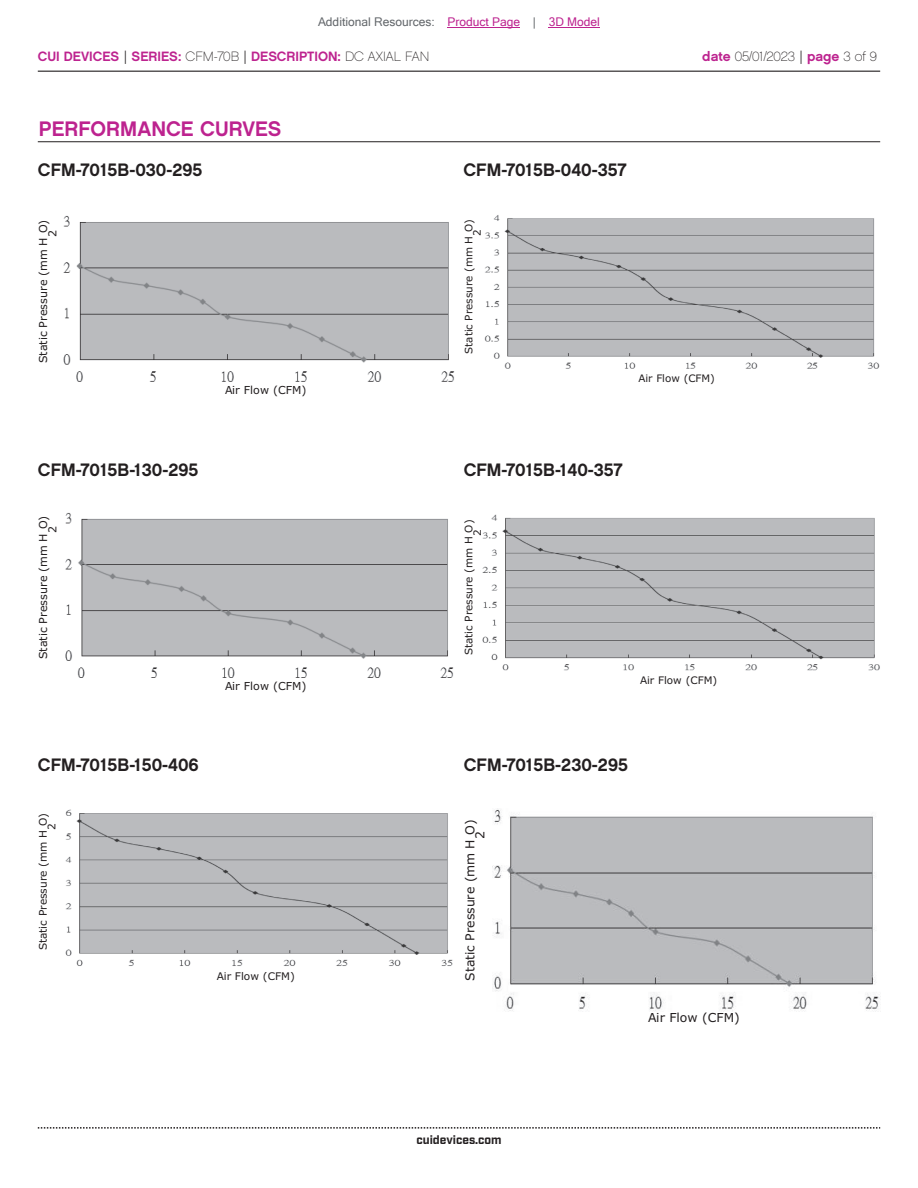
<style>
.page{position:relative;width:918px;height:1188px;background:#fff}
.page>*{position:absolute;margin:0;border:0;box-sizing:border-box;transform-origin:0 0}
.t1{font:21px "Chalet New York Nineteen Sixty";color:#bd238f}
.t2{font:18px "Chalet New York Nineteen Sixty";color:#231f20}
.t3{font:13.5px "Chalet New York Nineteen Sixty";color:#bd238f}
.t4{font:13.5px "Chalet Paris Nineteen Sixty";letter-spacing:-.015em;color:#231f20}
.t5{font:12.45px/10.2px "Verdana";color:#231f20}
.t6{font:12px "Microsoft Sans Serif";color:#63676b}
.t7{font:700 12px "Industry";color:#231f20}
.t8{font:10.95px/9.1px "Verdana";color:#231f20}
.t9{font:10.5px/8.7px "Verdana";color:#231f20}
.t10{font:10.35px/8.6px "Verdana";color:#231f20}
.s1{color:#bd238f}
.s2{font-family:"Industry";color:#231f20}
.s3{font-family:"Chalet Paris Nineteen Sixty";color:#231f20}
.s4{font-family:"Chalet New York Nineteen Sixty";color:#bd238f}
.s5{font-family:"Industry"}
</style>
<div class="page">
<hr style="left:38px;top:71px;width:842px;height:1px;background:#231f20">
<svg style="left:38px;top:1127px;width:842px;height:2px"></svg>
<hr style="left:38px;top:141px;width:842px;height:1px;background:#231f20">
<img style="left:65px;top:512px;width:389px;height:166px">
<img style="left:484px;top:215px;width:396px;height:154px">
<img style="left:63px;top:215px;width:391px;height:167px">
<img style="left:65px;top:809px;width:388px;height:157px">
<img style="left:482px;top:514px;width:398px;height:157px">
<img style="left:492px;top:808px;width:387px;height:204px">
<hr style="left:448px;top:27px;width:72px;height:1px;background:#bd238f">
<hr style="left:549px;top:27px;width:51px;height:1px;background:#bd238f">
<p class="t6" style="left:318px;top:15px;width:283px">Additional Resources: <span class="s1">Product Page</span> | <span class="s1">3D Model</span></p>
<p class="t3" style="left:38px;top:47px;width:393px">CUI DEVICES <span class="s2">|</span> SERIES: <span class="s3">CFM-70B</span> <span class="s2">|</span> DESCRIPTION: <span class="s3">DC AXIAL FAN</span></p>
<p class="t4" style="left:702px;top:48px;width:176px"><span class="s4">date</span> 05/01/2023 <span class="s5">|</span> <span class="s4">page</span> 3 of 9</p>
<p class="t1" style="left:39px;top:115px;width:244px">PERFORMANCE CURVES</p>
<p class="t2" style="left:38px;top:158px;width:166px">CFM-7015B-030-295</p>
<p class="t8" style="left:39px;top:237px;width:19px;text-indent:-126px;rotate:-90deg">Static Pressure (mm H O)<br>2</p>
<p class="t8" style="left:225px;top:385px;width:83px">Air Flow (CFM)</p>
<p class="t2" style="left:38px;top:458px;width:162px">CFM-7015B-130-295</p>
<p class="t8" style="left:39px;top:533px;width:19px;text-indent:-126px;rotate:-90deg">Static Pressure (mm H O)<br>2</p>
<p class="t8" style="left:225px;top:681px;width:83px">Air Flow (CFM)</p>
<p class="t2" style="left:38px;top:753px;width:162px">CFM-7015B-150-406</p>
<p class="t9" style="left:39px;top:830px;width:18px;text-indent:-121px;rotate:-90deg">Static Pressure (mm H O)<br>2</p>
<p class="t9" style="left:217px;top:971px;width:80px">Air Flow (CFM)</p>
<p class="t2" style="left:464px;top:158px;width:165px">CFM-7015B-040-357</p>
<p class="t10" style="left:464px;top:236px;width:18px;text-indent:-118px;rotate:-90deg">Static Pressure (mm H O)<br>2</p>
<p class="t10" style="left:639px;top:374px;width:78px">Air Flow (CFM)</p>
<p class="t2" style="left:464px;top:458px;width:161px">CFM-7015B-140-357</p>
<p class="t10" style="left:464px;top:536px;width:18px;text-indent:-119px;rotate:-90deg">Static Pressure (mm H O)<br>2</p>
<p class="t10" style="left:640px;top:676px;width:79px">Air Flow (CFM)</p>
<p class="t2" style="left:464px;top:753px;width:166px">CFM-7015B-230-295</p>
<p class="t5" style="left:465px;top:839px;width:21px;text-indent:-142px;rotate:-90deg">Static Pressure (mm H O)<br>2</p>
<p class="t5" style="left:648px;top:1013px;width:93px">Air Flow (CFM)</p>
<p class="t7" style="left:416px;top:1132px;width:87px">cuidevices.com</p>
</div>
